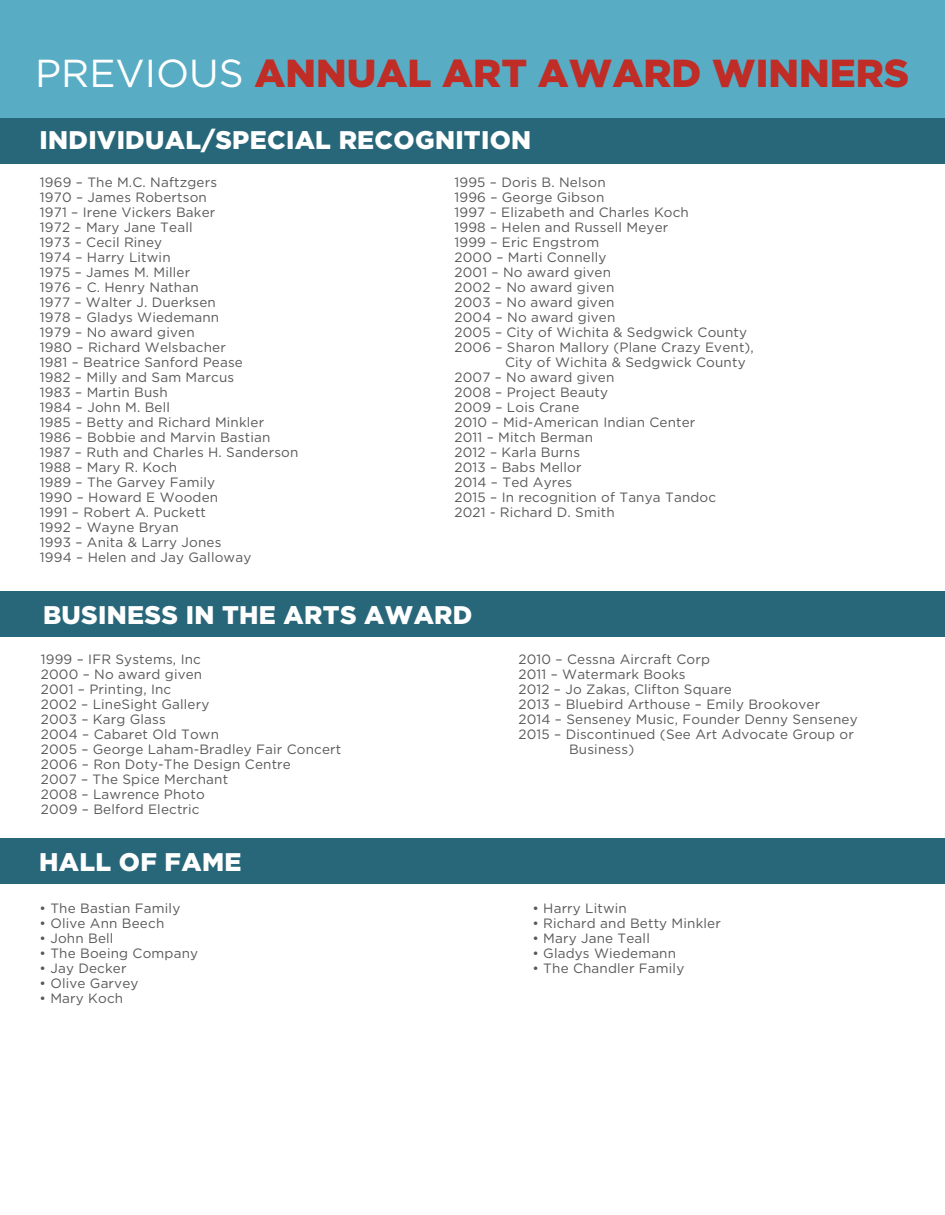
<style>
.page{position:relative;width:945px;height:1215px;background:#fff}
.page>*{position:absolute;margin:0;border:0;box-sizing:border-box;transform-origin:0 0}
.t1{font:900 39px "Gotham";color:#c02c26}
.t2{font:900 25.5px "Gotham";letter-spacing:.01em;color:#fff}
.t3{font:13.5px/15px "Gotham";letter-spacing:.01em;color:#59585a}
.s1{font-weight:400;color:#fff}
</style>
<div class="page">
<div style="left:0;top:838px;width:944px;height:46px;background:#276779"></div>
<div style="left:0;top:591px;width:945px;height:46px;background:#276779"></div>
<div style="left:0;top:118px;width:945px;height:45px;background:#276779"></div>
<div style="left:0;top:0;width:945px;height:118px;background:#58acc4"></div>
<h1 class="t1" style="left:35px;top:47px;width:876px"><span class="s1">PREVIOUS</span> ANNUAL ART AWARD WINNERS</h1>
<h2 class="t2" style="left:40px;top:123px;width:493px">INDIVIDUAL/SPECIAL RECOGNITION</h2>
<p class="t3" style="left:40px;top:175px;width:260px">1969 – The M.C. Naftzgers<br>1970 – James Robertson<br>1971 – Irene Vickers Baker<br>1972 – Mary Jane Teall<br>1973 – Cecil Riney<br>1974 – Harry Litwin<br>1975 – James M. Miller<br>1976 – C. Henry Nathan<br>1977 – Walter J. Duerksen<br>1978 – Gladys Wiedemann<br>1979 – No award given<br>1980 – Richard Welsbacher<br>1981 – Beatrice Sanford Pease<br>1982 – Milly and Sam Marcus<br>1983 – Martin Bush<br>1984 – John M. Bell<br>1985 – Betty and Richard Minkler<br>1986 – Bobbie and Marvin Bastian<br>1987 – Ruth and Charles H. Sanderson<br>1988 – Mary R. Koch<br>1989 – The Garvey Family<br>1990 – Howard E Wooden<br>1991 – Robert A. Puckett<br>1992 – Wayne Bryan<br>1993 – Anita &amp; Larry Jones<br>1994 – Helen and Jay Galloway</p>
<p class="t3" style="left:454px;top:175px;width:153px">1995 – Doris B. Nelson</p>
<p class="t3" style="left:454px;top:190px;width:151px">1996 – George Gibson</p>
<p class="t3" style="left:454px;top:205px;width:236px">1997 – Elizabeth and Charles Koch</p>
<p class="t3" style="left:454px;top:220px;width:215px">1998 – Helen and Russell Meyer</p>
<p class="t3" style="left:454px;top:235px;width:146px">1999 – Eric Engstrom</p>
<p class="t3" style="left:454px;top:250px;width:153px">2000 – Marti Connelly</p>
<p class="t3" style="left:454px;top:265px;width:158px">2001 – No award given</p>
<p class="t3" style="left:454px;top:280px;width:161px">2002 – No award given</p>
<p class="t3" style="left:454px;top:295px;width:162px">2003 – No award given</p>
<p class="t3" style="left:454px;top:310px;width:162px">2004 – No award given</p>
<p class="t3" style="left:454px;top:325px;width:294px">2005 – City of Wichita &amp; Sedgwick County</p>
<p class="t3" style="left:454px;top:340px;width:301px">2006 – Sharon Mallory (Plane Crazy Event),</p>
<p class="t3" style="left:505px;top:355px;width:242px">City of Wichita &amp; Sedgwick County</p>
<p class="t3" style="left:454px;top:370px;width:161px">2007 – No award given</p>
<p class="t3" style="left:454px;top:385px;width:155px">2008 – Project Beauty</p>
<p class="t3" style="left:454px;top:400px;width:126px">2009 – Lois Crane</p>
<p class="t3" style="left:454px;top:415px;width:242px">2010 – Mid-American Indian Center</p>
<p class="t3" style="left:454px;top:430px;width:140px">2011 – Mitch Berman</p>
<p class="t3" style="left:454px;top:445px;width:127px">2012 – Karla Burns</p>
<p class="t3" style="left:454px;top:460px;width:129px">2013 – Babs Mellor</p>
<p class="t3" style="left:454px;top:475px;width:119px">2014 – Ted Ayres</p>
<p class="t3" style="left:454px;top:490px;width:263px">2015 – In recognition of Tanya Tandoc</p>
<p class="t3" style="left:454px;top:505px;width:162px">2021 - Richard D. Smith</p>
<h2 class="t2" style="left:43px;top:597px;width:431px">BUSINESS IN THE ARTS AWARD</h2>
<p class="t3" style="left:41px;top:651px;width:302px">1999 – IFR Systems, Inc<br>2000 – No award given<br>2001 – Printing, Inc<br>2002 – LineSight Gallery<br>2003 – Karg Glass<br>2004 – Cabaret Old Town<br>2005 – George Laham-Bradley Fair Concert<br>2006 – Ron Doty-The Design Centre<br>2007 – The Spice Merchant<br>2008 – Lawrence Photo<br>2009 – Belford Electric</p>
<p class="t3" style="left:518px;top:651px;width:193px">2010 – Cessna Aircraft Corp</p>
<p class="t3" style="left:518px;top:666px;width:169px">2011 – Watermark Books</p>
<p class="t3" style="left:518px;top:681px;width:215px">2012 – Jo Zakas, Clifton Square</p>
<p class="t3" style="left:518px;top:696px;width:303px">2013 – Bluebird Arthouse – Emily Brookover</p>
<p class="t3" style="left:518px;top:711px;width:341px">2014 – Senseney Music, Founder Denny Senseney</p>
<p class="t3" style="left:518px;top:726px;width:337px">2015 – Discontinued (See Art Advocate Group or</p>
<p class="t3" style="left:569px;top:741px;width:67px">Business)</p>
<h2 class="t2" style="left:39px;top:844px;width:204px">HALL OF FAME</h2>
<p class="t3" style="left:40px;top:901px;width:142px">• The Bastian Family</p>
<p class="t3" style="left:40px;top:916px;width:126px">• Olive Ann Beech</p>
<p class="t3" style="left:40px;top:931px;width:75px">• John Bell</p>
<p class="t3" style="left:40px;top:946px;width:160px">• The Boeing Company</p>
<p class="t3" style="left:40px;top:961px;width:88px">• Jay Decker</p>
<p class="t3" style="left:40px;top:976px;width:100px">• Olive Garvey</p>
<p class="t3" style="left:40px;top:991px;width:85px">• Mary Koch</p>
<p class="t3" style="left:532px;top:901px;width:96px">• Harry Litwin</p>
<p class="t3" style="left:532px;top:916px;width:190px">• Richard and Betty Minkler</p>
<p class="t3" style="left:532px;top:931px;width:119px">• Mary Jane Teall</p>
<p class="t3" style="left:532px;top:946px;width:145px">• Gladys Wiedemann</p>
<p class="t3" style="left:532px;top:961px;width:153px">• The Chandler Family</p>
</div>
